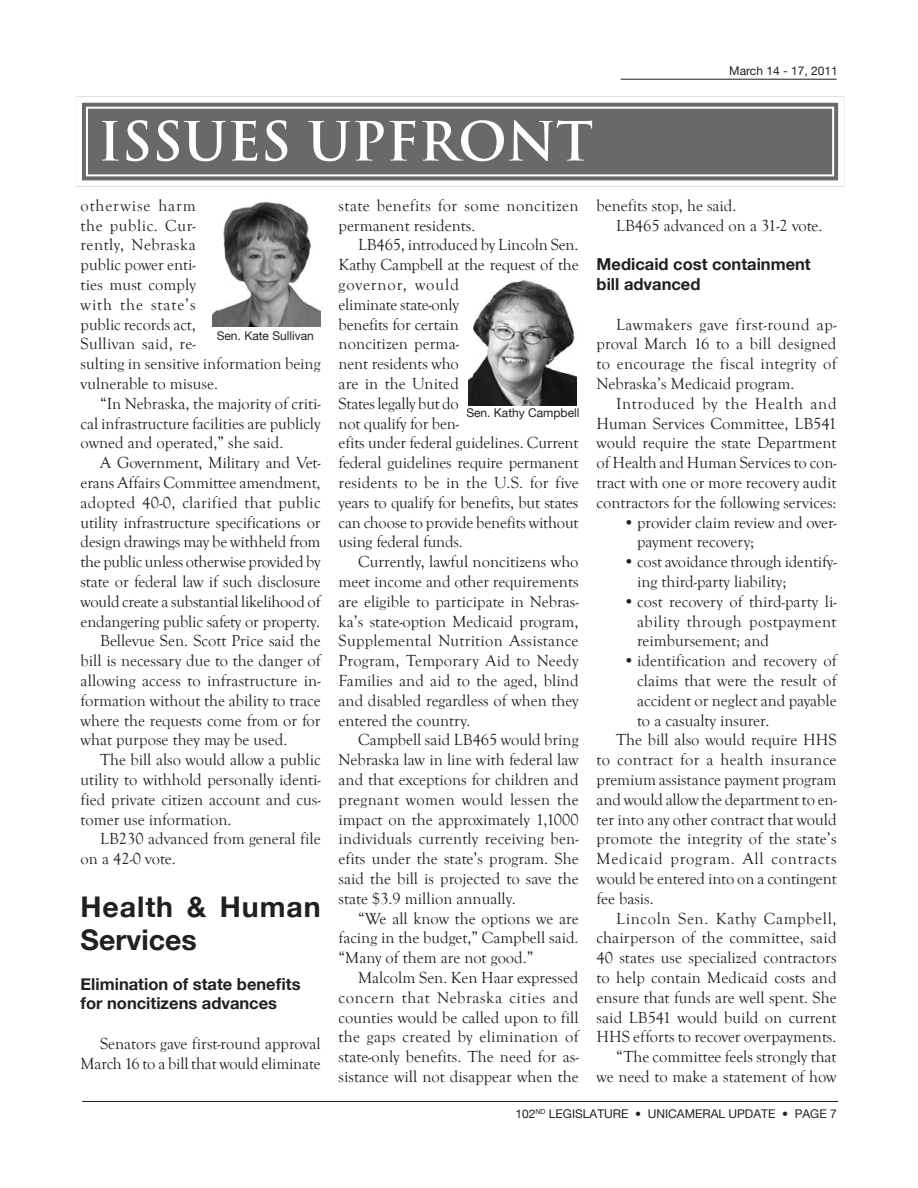
<style>
.page{position:relative;width:918px;height:1188px;background:#fff}
.page>*{position:absolute;margin:0;border:0;box-sizing:border-box;transform-origin:0 0}
.t1{font:700 52.5px "Trajan Pro";color:#fff}
.t2{font:700 28.5px/33px "Helvetica Neue";letter-spacing:.03em;color:#231f20}
.t3{font:16.5px/19.8px "Goudy Old Style T";color:#231f20;text-align:justify}
.t4{font:700 16.5px/19.8px "Helvetica Neue";color:#231f20}
.t5{font:16.5px/19.8px "Goudy Old Style T";letter-spacing:.025em;color:#231f20}
.t6{font:16.5px "Goudy Old Style T";letter-spacing:-.02em;color:#231f20}
.t7{font:16.5px "Goudy Old Style T";letter-spacing:.02em;color:#231f20}
.t8{font:16.5px "Goudy Old Style T";letter-spacing:.05em;color:#231f20}
.t9{font:16.5px "Goudy Old Style T";letter-spacing:.04em;color:#231f20}
.t10{font:12px "Helvetica Neue";color:#231f20}
</style>
<div class="page">
<svg style="left:76px;top:96px;width:769px;height:91px;background:#838385"></svg>
<div style="left:86px;top:107px;width:748px;height:69px;border:2px solid #fff"></div>
<hr style="left:82px;top:1101px;width:756px;height:1px;background:#231f20">
<hr style="left:621px;top:79px;width:216px;height:1px;background:#231f20">
<img style="left:213px;top:201px;width:108px;height:126px">
<img style="left:469px;top:279px;width:108px;height:126px">
<h1 class="t1" style="left:98px;top:109px;width:497px">ISSUES UPFRONT</h1>
<p class="t10" style="left:729px;top:63px;width:110px">March 14 - 17, 2011</p>
<p class="t3" style="left:81px;top:196px;width:241px;text-align:left">otherwise harm<br>the public. Cur-<br>rently, Nebraska<br>public power enti-<br>ties must comply<br>with the state’s<br>public records act,<br>Sullivan said, re-<br>sulting in sensitive information being vulnerable to misuse.</p>
<p class="t3" style="left:81px;top:394px;width:242px;text-indent:19px">“In Nebraska, the majority of criti&shy;cal infrastructure facilities are publicly owned and operated,” she said.</p>
<p class="t3" style="left:100px;top:453px;width:222px">A Government, Military and Vet-</p>
<p class="t3" style="left:81px;top:473px;width:241px">erans Affairs Committee amendment,</p>
<p class="t7" style="left:81px;top:493px;width:241px">adopted 40-0, clarified that public</p>
<p class="t3" style="left:81px;top:513px;width:242px">utility infrastructure specifications or</p>
<p class="t3" style="left:81px;top:533px;width:241px">design drawings may be withheld from</p>
<p class="t6" style="left:81px;top:553px;width:241px">the public unless otherwise provided by</p>
<p class="t3" style="left:81px;top:572px;width:241px">state or federal law if such disclosure</p>
<p class="t3" style="left:81px;top:592px;width:241px">would create a substantial likelihood of</p>
<p class="t3" style="left:81px;top:612px;width:241px">endangering public safety or property.</p>
<p class="t3" style="left:100px;top:632px;width:222px">Bellevue Sen. Scott Price said the</p>
<p class="t3" style="left:81px;top:651px;width:241px">bill is necessary due to the danger of</p>
<p class="t3" style="left:81px;top:671px;width:242px">allowing access to infrastructure in-</p>
<p class="t3" style="left:81px;top:691px;width:241px">formation without the ability to trace</p>
<p class="t3" style="left:81px;top:711px;width:241px">where the requests come from or for</p>
<p class="t3" style="left:81px;top:731px;width:208px">what purpose they may be used.</p>
<p class="t3" style="left:100px;top:750px;width:222px">The bill also would allow a public</p>
<p class="t3" style="left:81px;top:770px;width:242px">utility to withhold personally identi-</p>
<p class="t3" style="left:81px;top:790px;width:241px">fied private citizen account and cus-</p>
<p class="t3" style="left:81px;top:810px;width:152px">tomer use information.</p>
<p class="t3" style="left:100px;top:830px;width:222px">LB230 advanced from general file</p>
<p class="t3" style="left:81px;top:849px;width:97px">on a 42-0 vote.</p>
<h2 class="t2" style="left:81px;top:890px;width:241px">Health &amp; Human<br>Services</h2>
<p class="t4" style="left:81px;top:973px;width:221px">Elimination of state benefits for noncitizens advances</p>
<p class="t3" style="left:81px;top:1034px;width:242px;text-align:right">Senators gave first-round approval<br>March 16 to a bill that would eliminate</p>
<p class="t10" style="left:217px;top:328px;width:99px">Sen. Kate Sullivan</p>
<p class="t5" style="left:339px;top:196px;width:241px">state benefits for some noncitizen permanent residents.</p>
<p class="t3" style="left:339px;top:236px;width:241px;text-align:left;text-indent:19px">LB465, introduced by Lincoln Sen.<br>Kathy Campbell at the request of the governor, would<br>eliminate state-only<br>benefits for certain<br>noncitizen perma-<br>nent residents who<br>are in the United<br>States legally but do<br>not qualify for ben-<br>efits under federal guidelines. Current federal guidelines require permanent residents to be in the U.S. for five years to qualify for benefits, but states can choose to provide benefits without using federal funds.</p>
<p class="t3" style="left:339px;top:552px;width:242px;text-indent:19px">Currently, lawful noncitizens who meet income and other requirements are eligible to participate in Nebras&shy;ka’s state-option Medicaid program, Supplemental Nutrition Assistance Program, Temporary Aid to Needy Families and aid to the aged, blind and disabled regardless of when they entered the country.</p>
<p class="t3" style="left:339px;top:731px;width:242px;text-indent:19px">Campbell said LB465 would bring Nebraska law in line with federal law and that exceptions for children and pregnant women would lessen the impact on the approximately 1,1000 individuals currently receiving ben&shy;efits under the state’s program. She said the bill is projected to save the state $3.9 million annually.</p>
<p class="t3" style="left:339px;top:909px;width:242px;text-indent:19px">“We all know the options we are facing in the budget,” Campbell said. “Many of them are not good.”</p>
<p class="t3" style="left:339px;top:968px;width:242px;text-indent:19px">Malcolm Sen. Ken Haar expressed concern that Nebraska cities and counties would be called upon to fill the gaps created by elimination of state-only benefits. The need for as&shy;sistance will not disappear when the</p>
<p class="t10" style="left:466px;top:406px;width:115px">Sen. Kathy Campbell</p>
<p class="t3" style="left:616px;top:196px;width:208px;text-indent:-19px">benefits stop, he said.<br>LB465 advanced on a 31-2 vote.</p>
<p class="t4" style="left:597px;top:254px;width:216px">Medicaid cost containment bill advanced</p>
<p class="t3" style="left:597px;top:315px;width:242px;text-indent:19px">Lawmakers gave first-round ap&shy;proval March 16 to a bill designed to encourage the fiscal integrity of Nebraska’s Medicaid program.</p>
<p class="t3" style="left:597px;top:394px;width:242px;text-indent:19px">Introduced by the Health and Human Services Committee, LB541 would require the state Department of Health and Human Services to con&shy;tract with one or more recovery audit contractors for the following services:</p>
<p class="t3" style="left:637px;top:513px;width:201px;text-indent:-13px">•provider claim review and over&shy;payment recovery;</p>
<p class="t3" style="left:637px;top:552px;width:201px;text-indent:-13px">• cost avoidance through identify&shy;ing third-party liability;</p>
<p class="t3" style="left:637px;top:592px;width:201px;text-indent:-13px">•cost recovery of third-party li&shy;ability through postpayment reimbursement; and</p>
<p class="t3" style="left:624px;top:651px;width:214px">•identification and recovery of</p>
<p class="t3" style="left:637px;top:671px;width:201px">claims that were the result of</p>
<p class="t3" style="left:637px;top:691px;width:201px">accident or neglect and payable</p>
<p class="t3" style="left:637px;top:711px;width:134px">to a casualty insurer.</p>
<p class="t3" style="left:616px;top:731px;width:222px">The bill also would require HHS</p>
<p class="t5" style="left:597px;top:750px;width:241px">to contract for a health insurance</p>
<p class="t3" style="left:597px;top:770px;width:241px">premium assistance payment program</p>
<p class="t3" style="left:597px;top:790px;width:242px">and would allow the department to en-</p>
<p class="t3" style="left:597px;top:810px;width:242px">ter into any other contract that would</p>
<p class="t3" style="left:597px;top:830px;width:241px">promote the integrity of the state’s</p>
<p class="t8" style="left:597px;top:850px;width:241px">Medicaid program. All contracts</p>
<p class="t3" style="left:597px;top:869px;width:242px">would be entered into on a contingent</p>
<p class="t3" style="left:597px;top:889px;width:59px">fee basis.</p>
<p class="t9" style="left:616px;top:909px;width:222px">Lincoln Sen. Kathy Campbell,</p>
<p class="t3" style="left:597px;top:929px;width:241px">chairperson of the committee, said</p>
<p class="t3" style="left:597px;top:948px;width:241px">40 states use specialized contractors</p>
<p class="t3" style="left:597px;top:968px;width:241px">to help contain Medicaid costs and</p>
<p class="t3" style="left:597px;top:988px;width:242px">ensure that funds are well spent. She</p>
<p class="t3" style="left:597px;top:1008px;width:241px">said LB541 would build on current</p>
<p class="t3" style="left:597px;top:1028px;width:241px">HHS efforts to recover overpayments.</p>
<p class="t3" style="left:616px;top:1047px;width:222px">“The committee feels strongly that</p>
<p class="t3" style="left:597px;top:1067px;width:241px">we need to make a statement of how</p>
<p class="t10" style="left:516px;top:1107px;width:106px">102<sup>nd</sup> LEGISLATURE</p>
<p class="t10" style="left:635px;top:1107px;width:203px">• Unicameral Update • Pag e 7</p>
</div>
